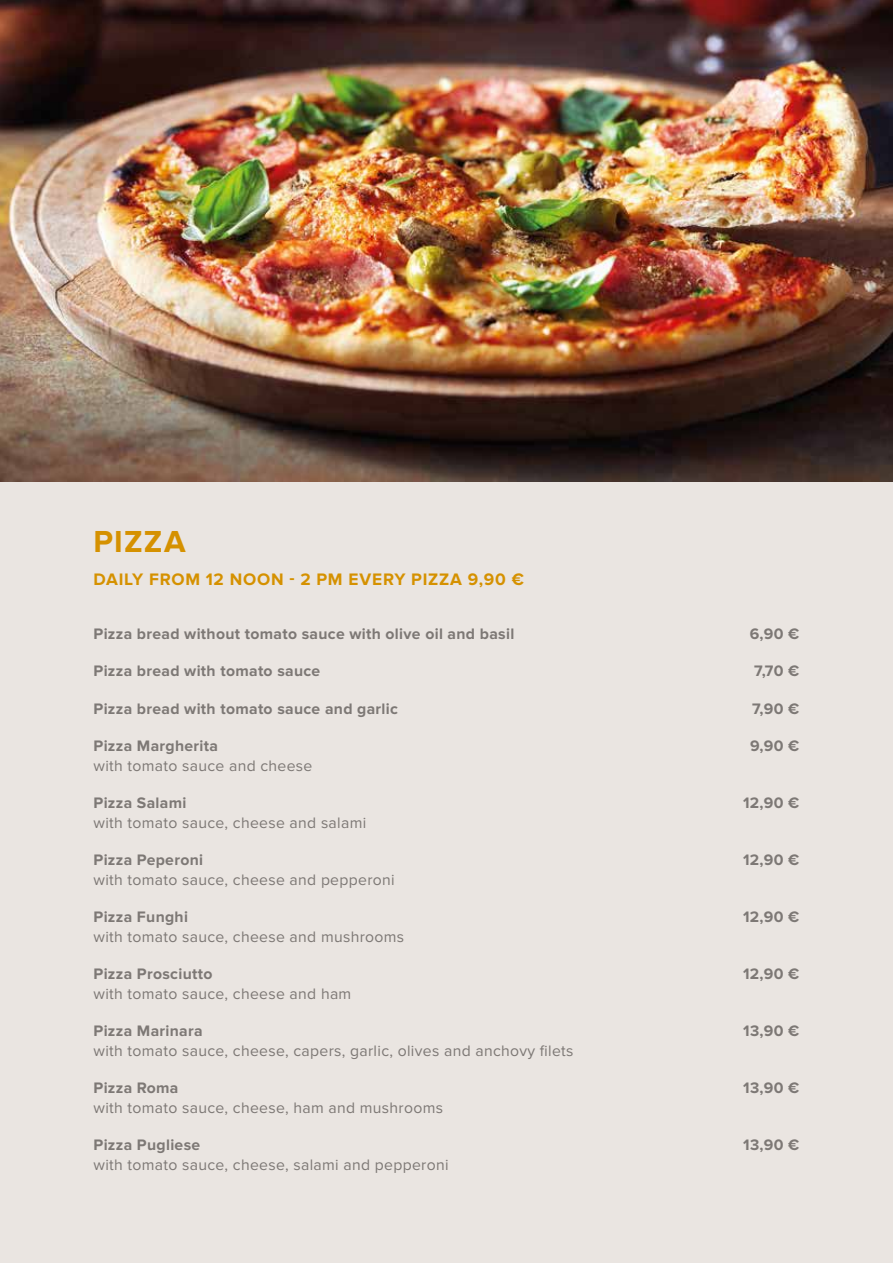
<style>
.page{position:relative;width:893px;height:1263px;background:#eae5e1}
.page>*{position:absolute;margin:0;border:0;box-sizing:border-box;transform-origin:0 0}
.t1{font:700 31.5px "Proxima Nova";letter-spacing:.04em;color:#d59100}
.t2{font:700 17.25px "Proxima Nova";letter-spacing:.045em;color:#d59100}
.t3{font:15.75px "Proxima Nova";letter-spacing:.02em;color:#7d7875}
.t4{font:700 15.75px "Proxima Nova";letter-spacing:.02em;color:#7d7875}
</style>
<div class="page">
<img style="left:0;top:0;width:893px;height:481px">
<h1 class="t1" style="left:94px;top:523px;width:94px">PIZZA</h1>
<p class="t2" style="left:94px;top:569px;width:432px">DAILY FROM 12 NOON - 2 PM EVERY PIZZA 9,90 €</p>
<p class="t4" style="left:94px;top:624px;width:422px">Pizza bread without tomato sauce with olive oil and basil</p>
<p class="t4" style="left:750px;top:624px;width:51px">6,90 €</p>
<p class="t4" style="left:94px;top:662px;width:228px">Pizza bread with tomato sauce</p>
<p class="t4" style="left:754px;top:662px;width:47px">7,70 €</p>
<p class="t4" style="left:94px;top:699px;width:306px">Pizza bread with tomato sauce and garlic</p>
<p class="t4" style="left:752px;top:699px;width:49px">7,90 €</p>
<p class="t4" style="left:94px;top:737px;width:126px">Pizza Margherita</p>
<p class="t4" style="left:750px;top:737px;width:51px">9,90 €</p>
<p class="t3" style="left:94px;top:756px;width:220px">with tomato sauce and cheese</p>
<p class="t4" style="left:94px;top:794px;width:94px">Pizza Salami</p>
<p class="t4" style="left:743px;top:794px;width:58px">12,90 €</p>
<p class="t3" style="left:94px;top:813px;width:274px">with tomato sauce, cheese and salami</p>
<p class="t4" style="left:94px;top:851px;width:111px">Pizza Peperoni</p>
<p class="t4" style="left:743px;top:851px;width:58px">12,90 €</p>
<p class="t3" style="left:94px;top:870px;width:303px">with tomato sauce, cheese and pepperoni</p>
<p class="t4" style="left:94px;top:908px;width:96px">Pizza Funghi</p>
<p class="t4" style="left:743px;top:908px;width:58px">12,90 €</p>
<p class="t3" style="left:94px;top:927px;width:312px">with tomato sauce, cheese and mushrooms</p>
<p class="t4" style="left:94px;top:965px;width:120px">Pizza Prosciutto</p>
<p class="t4" style="left:743px;top:965px;width:58px">12,90 €</p>
<p class="t3" style="left:94px;top:984px;width:259px">with tomato sauce, cheese and ham</p>
<p class="t4" style="left:94px;top:1022px;width:111px">Pizza Marinara</p>
<p class="t4" style="left:743px;top:1022px;width:58px">13,90 €</p>
<p class="t3" style="left:94px;top:1041px;width:481px">with tomato sauce, cheese, capers, garlic, olives and anchovy filets</p>
<p class="t4" style="left:94px;top:1079px;width:86px">Pizza Roma</p>
<p class="t4" style="left:743px;top:1079px;width:58px">13,90 €</p>
<p class="t3" style="left:94px;top:1098px;width:351px">with tomato sauce, cheese, ham and mushrooms</p>
<p class="t4" style="left:94px;top:1136px;width:108px">Pizza Pugliese</p>
<p class="t4" style="left:743px;top:1136px;width:58px">13,90 €</p>
<p class="t3" style="left:94px;top:1155px;width:356px">with tomato sauce, cheese, salami and pepperoni</p>
</div>
